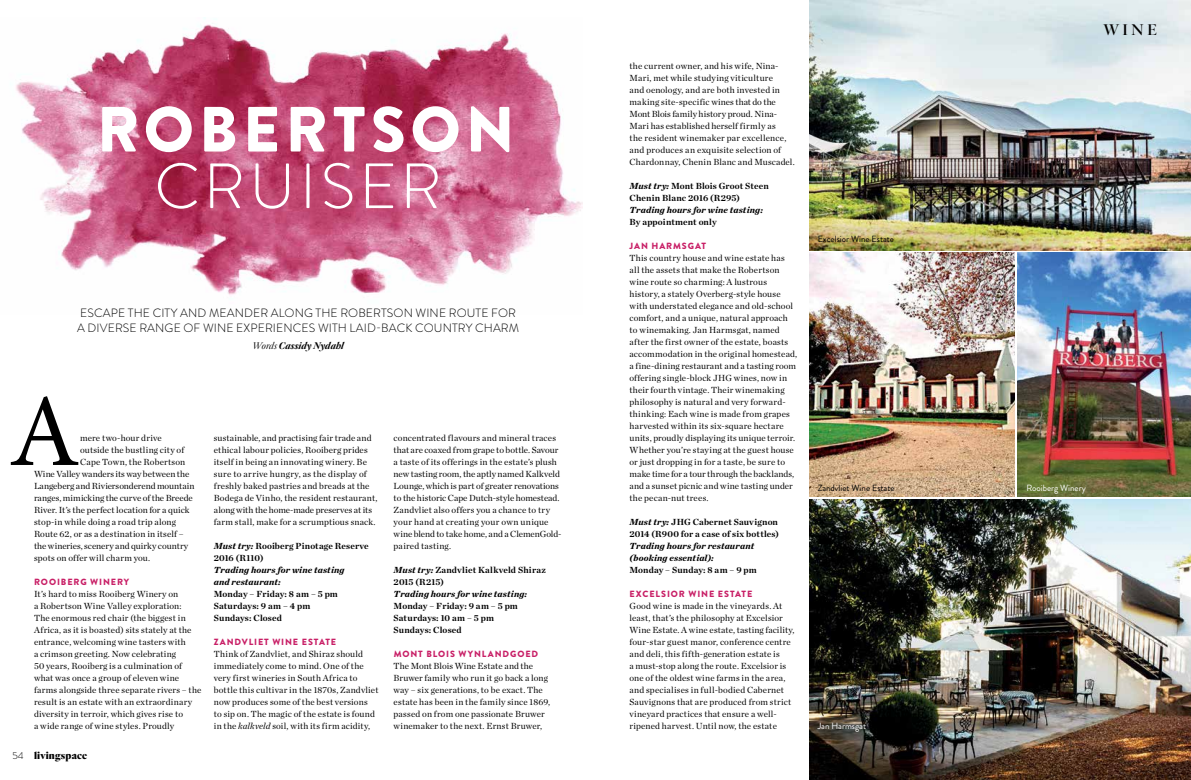
<style>
.page{position:relative;width:1191px;height:780px;background:#fff}
.page>*{position:absolute;margin:0;border:0;box-sizing:border-box;transform-origin:0 0}
.t1{font:103.4px "Minion Pro";color:#000}
.t2{font:900 63.7px "Brandon Grotesque";letter-spacing:.075em;color:#fff}
.t3{font:300 63.7px "Brandon Grotesque";letter-spacing:.065em;color:#fff}
.t4{font:500 16px "Quarto";color:#000}
.t5{font:300 12px/14.4px "Brandon Grotesque";letter-spacing:.01em;color:#000}
.t6{font:900 10.6px "Quarto";letter-spacing:.02em;color:#000}
.t7{font:italic 700 10px "Quarto";letter-spacing:.02em;color:#000}
.t8{font:9px/12px "Chronicle Deck";letter-spacing:.02em;color:#000}
.t9{font:700 9px/12px "Chronicle Deck";letter-spacing:.015em;color:#000}
.t10{font:italic 900 9px/12px "Chronicle Deck";letter-spacing:.015em;color:#000}
.t11{font:900 9px "Brandon Grotesque";letter-spacing:.1em;color:#c81f66}
.t12{font:9px "Chronicle Deck";color:#000}
.t13{font:9px "Chronicle Deck";letter-spacing:-.005em;color:#000}
.t14{font:9px "Brandon Grotesque";color:#000}
.t15{font:9px "Brandon Grotesque";color:#fff}
.s1{font-weight:300}
.s2{font-family:"Brandon Grotesque";font-weight:300;font-size:9.9px}
.s3{font-weight:900;font-style:italic}
.s4{font-style:italic}
</style>
<div class="page">
<img style="left:809px;top:0;width:382px;height:250px">
<img style="left:16px;top:17px;width:566px;height:278px">
<img style="left:809px;top:252px;width:205px;height:245px">
<img style="left:1017px;top:252px;width:174px;height:245px">
<img style="left:809px;top:499px;width:382px;height:281px">
<h2 class="t2" style="left:97px;top:84px;width:419px">ROBERTSON</h2>
<h2 class="t3" style="left:154px;top:143px;width:288px">CRUISER</h2>
<h3 class="t5" style="left:77px;top:306px;width:443px">ESCAPE THE CITY AND MEANDER ALONG THE ROBERTSON WINE ROUTE FOR<br>A DIVERSE RANGE OF WINE EXPERIENCES WITH LAID-BACK COUNTRY CHARM</h3>
<p class="t7" style="left:252px;top:338px;width:93px"><span class="s1">Words</span> Cassidy Nydahl</p>
<h1 class="t1" style="left:9px;top:362px;width:73px">A</h1>
<p class="t8" style="left:80px;top:431px;width:83px">mere two-hour drive</p>
<p class="t8" style="left:80px;top:443px;width:106px">outside the bustling city of</p>
<p class="t8" style="left:80px;top:455px;width:107px">Cape Town, the Robertson</p>
<p class="t13" style="left:34px;top:467px;width:157px">Wine Valley wanders its way between the</p>
<p class="t13" style="left:34px;top:479px;width:162px">Langeberg and Riviersonderend mountain</p>
<p class="t12" style="left:34px;top:491px;width:160px">ranges, mimicking the curve of the Breede</p>
<p class="t8" style="left:34px;top:503px;width:157px">River. It’s the perfect location for a quick</p>
<p class="t8" style="left:34px;top:515px;width:143px">stop-in while doing a road trip along</p>
<p class="t8" style="left:34px;top:527px;width:151px">Route 62, or as a destination in itself –</p>
<p class="t12" style="left:34px;top:539px;width:156px">the wineries, scenery and quirky country</p>
<p class="t8" style="left:34px;top:551px;width:118px">spots on offer will charm you.</p>
<p class="t11" style="left:34px;top:575px;width:97px">ROOIBERG WINERY</p>
<p class="t8" style="left:34px;top:587px;width:169px">It’s hard to miss Rooiberg Winery on<br>a Robertson Wine Valley exploration:<br>The enormous red chair (the biggest in Africa, as it is boasted) sits stately at the entrance, welcoming wine tasters with<br>a crimson greeting. Now celebrating<br>50 years, Rooiberg is a culmination of what was once a group of eleven wine farms alongside three separate rivers – the result is an estate with an extraordinary diversity in terroir, which gives rise to<br>a wide range of wine styles. Proudly</p>
<p class="t6" style="left:12px;top:747px;width:76px"><span class="s2">54</span> livingspace</p>
<p class="t8" style="left:214px;top:431px;width:165px">sustainable, and practising fair trade and ethical labour policies, Rooiberg prides itself in being an innovating winery. Be sure to arrive hungry, as the display of freshly baked pastries and breads at the Bodega de Vinho, the resident restaurant, along with the home-made preserves at its farm stall, make for a scrumptious snack.</p>
<p class="t9" style="left:214px;top:539px;width:156px"><span class="s3">Must try:</span> Rooiberg Pinotage Reserve<br>2016 (R110)</p>
<p class="t10" style="left:214px;top:563px;width:132px">Trading hours for wine tasting and restaurant:</p>
<p class="t9" style="left:214px;top:587px;width:126px">Monday – Friday: 8 am – 5 pm<br>Saturdays: 9 am – 4 pm<br>Sundays: Closed</p>
<p class="t11" style="left:214px;top:635px;width:124px">ZANDVLIET WINE ESTATE</p>
<p class="t8" style="left:214px;top:647px;width:166px">Think of Zandvliet, and Shiraz should immediately come to mind. One of the very first wineries in South Africa to bottle this cultivar in the 1870s, Zandvliet now produces some of the best versions<br>to sip on. The magic of the estate is found in the <span class="s4">kalkveld</span> soil, with its firm acidity,</p>
<p class="t8" style="left:393px;top:431px;width:169px">concentrated flavours and mineral traces that are coaxed from grape to bottle. Savour a taste of its offerings in the estate’s plush new tasting room, the aptly named Kalkveld Lounge, which is part of greater renovations to the historic Cape Dutch-style homestead.<br>Zandvliet also offers you a chance to try your hand at creating your own unique wine blend to take home, and a ClemenGold&shy;paired tasting.</p>
<p class="t9" style="left:393px;top:563px;width:154px"><span class="s3">Must try:</span> Zandvliet Kalkveld Shiraz<br>2015 (R215)</p>
<p class="t10" style="left:393px;top:587px;width:135px">Trading hours for wine tasting:</p>
<p class="t9" style="left:393px;top:599px;width:126px">Monday – Friday: 9 am – 5 pm<br>Saturdays: 10 am – 5 pm<br>Sundays: Closed</p>
<p class="t11" style="left:394px;top:647px;width:146px">MONT BLOIS WYNLANDGOED</p>
<p class="t8" style="left:393px;top:659px;width:158px">The Mont Blois Wine Estate and the Bruwer family who run it go back a long way – six generations, to be exact. The estate has been in the family since 1869, passed on from one passionate Bruwer winemaker to the next. Ernst Bruwer,</p>
<p class="t8" style="left:629px;top:59px;width:167px">the current owner, and his wife, Nina-Mari, met while studying viticulture<br>and oenology, and are both invested in making site-specific wines that do the Mont Blois family history proud. Nina-Mari has established herself firmly as<br>the resident winemaker par excellence, and produces an exquisite selection of Chardonnay, Chenin Blanc and Muscadel.</p>
<p class="t9" style="left:629px;top:179px;width:141px"><span class="s3">Must try:</span> Mont Blois Groot Steen<br>Chenin Blanc 2016 (R295)</p>
<p class="t10" style="left:629px;top:203px;width:135px">Trading hours for wine tasting:</p>
<p class="t9" style="left:629px;top:215px;width:89px">By appointment only</p>
<p class="t11" style="left:629px;top:239px;width:78px">JAN HARMSGAT</p>
<p class="t8" style="left:629px;top:251px;width:169px">This country house and wine estate has<br>all the assets that make the Robertson wine route so charming: A lustrous history, a stately Overberg-style house with understated elegance and old-school comfort, and a unique, natural approach to winemaking. Jan Harmsgat, named after the first owner of the estate, boasts accommodation in the original homestead, a fine-dining restaurant and a tasting room offering single-block JHG wines, now in their fourth vintage. Their winemaking philosophy is natural and very forward&shy;thinking: Each wine is made from grapes harvested within its six-square hectare units, proudly displaying its unique terroir.<br>Whether you’re staying at the guest house or just dropping in for a taste, be sure to make time for a tour through the backlands, and a sunset picnic and wine tasting under the pecan-nut trees.</p>
<p class="t9" style="left:629px;top:515px;width:151px"><span class="s3">Must try:</span> JHG Cabernet Sauvignon<br>2014 (R900 for a case of six bottles)</p>
<p class="t10" style="left:629px;top:539px;width:126px">Trading hours for restaurant (booking essential):</p>
<p class="t9" style="left:629px;top:563px;width:129px">Monday – Sunday: 8 am – 9 pm</p>
<p class="t11" style="left:629px;top:587px;width:124px">EXCELSIOR WINE ESTATE</p>
<p class="t8" style="left:629px;top:599px;width:166px">Good wine is made in the vineyards. At least, that’s the philosophy at Excelsior Wine Estate. A wine estate, tasting facility, four-star guest manor, conference centre and deli, this fifth-generation estate is<br>a must-stop along the route. Excelsior is one of the oldest wine farms in the area, and specialises in full-bodied Cabernet Sauvignons that are produced from strict vineyard practices that ensure a well&shy;ripened harvest. Until now, the estate</p>
<p class="t14" style="left:817px;top:233px;width:78px">Excelsior Wine Estate</p>
<h3 class="t4" style="left:1103px;top:19px;width:55px">Wine</h3>
<p class="t14" style="left:817px;top:481px;width:78px">Zandvliet Wine Estate</p>
<p class="t15" style="left:1026px;top:481px;width:61px">Rooiberg Winery</p>
<p class="t15" style="left:817px;top:720px;width:50px">Jan Harmsgat</p>
</div>
